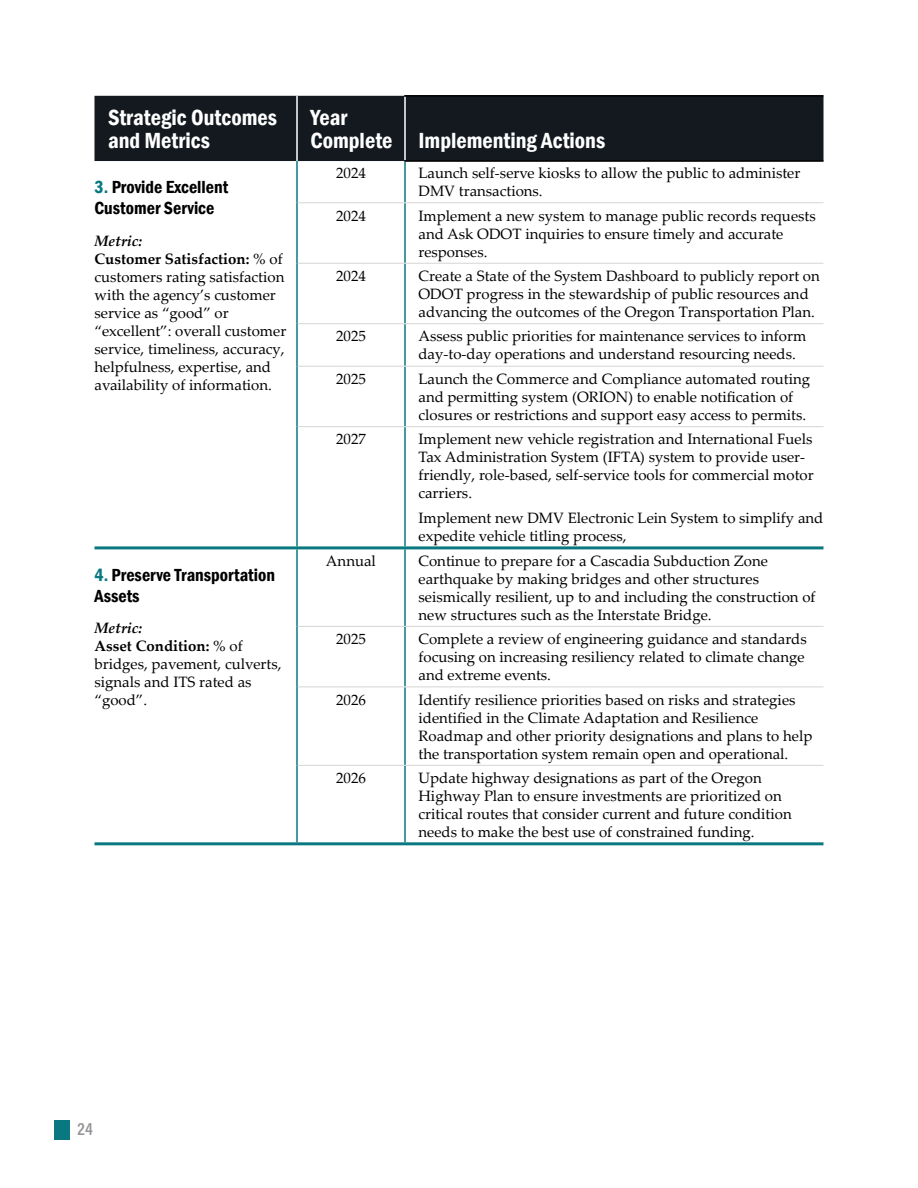
<style>
.page{position:relative;width:918px;height:1188px;background:#fff}
.page>*{position:absolute;margin:0;border:0;box-sizing:border-box;transform-origin:0 0}
.t1{font:600 condensed 22.5px/22.5px "Franklin Gothic";color:#fff}
.t2{font:600 condensed 18px/21px "Franklin Gothic";color:#000}
.t3{font:18px "Acumin Variable Concept";color:#939598}
.t4{font:15px/18px "Palatino Linotype";color:#000}
.s1{color:#097881}
.s2{font-weight:700;font-style:italic}
.s3{font-weight:700}
</style>
<div class="page">
<div style="left:54px;top:1120px;width:16px;height:19px;background:#097881"></div>
<div style="left:94px;top:96px;width:730px;height:65px;background:#13191f"></div>
<hr style="left:296px;top:161px;width:2px;height:42px;background:#097881">
<hr style="left:296px;top:203px;width:2px;height:60px;background:#097881">
<hr style="left:296px;top:263px;width:2px;height:61px;background:#097881">
<hr style="left:296px;top:324px;width:2px;height:42px;background:#097881">
<hr style="left:296px;top:366px;width:2px;height:61px;background:#097881">
<hr style="left:296px;top:427px;width:2px;height:119px;background:#097881">
<hr style="left:296px;top:549px;width:2px;height:77px;background:#097881">
<hr style="left:296px;top:626px;width:2px;height:61px;background:#097881">
<hr style="left:296px;top:687px;width:2px;height:78px;background:#097881">
<hr style="left:296px;top:765px;width:2px;height:77px;background:#097881">
<hr style="left:404px;top:162px;width:2px;height:40px;background:#097881">
<hr style="left:404px;top:203px;width:2px;height:60px;background:#097881">
<hr style="left:404px;top:264px;width:2px;height:59px;background:#097881">
<hr style="left:404px;top:324px;width:2px;height:42px;background:#097881">
<hr style="left:404px;top:367px;width:2px;height:59px;background:#097881">
<hr style="left:404px;top:427px;width:2px;height:119px;background:#097881">
<hr style="left:404px;top:549px;width:2px;height:77px;background:#097881">
<hr style="left:404px;top:627px;width:2px;height:60px;background:#097881">
<hr style="left:404px;top:687px;width:2px;height:78px;background:#097881">
<hr style="left:404px;top:766px;width:2px;height:76px;background:#097881">
<hr style="left:405px;top:202px;width:419px;height:1px;background:#d6d5d6">
<hr style="left:405px;top:263px;width:419px;height:1px;background:#d6d5d6">
<hr style="left:405px;top:323px;width:419px;height:1px;background:#d6d5d6">
<hr style="left:405px;top:366px;width:419px;height:1px;background:#d6d5d6">
<hr style="left:405px;top:426px;width:419px;height:1px;background:#d6d5d6">
<hr style="left:405px;top:626px;width:419px;height:1px;background:#d6d5d6">
<hr style="left:405px;top:687px;width:419px;height:1px;background:#d6d5d6">
<hr style="left:405px;top:765px;width:419px;height:1px;background:#d6d5d6">
<hr style="left:298px;top:202px;width:107px;height:1px;background:#d6d5d6">
<hr style="left:298px;top:263px;width:107px;height:1px;background:#d6d5d6">
<hr style="left:298px;top:323px;width:107px;height:1px;background:#d6d5d6">
<hr style="left:298px;top:366px;width:107px;height:1px;background:#d6d5d6">
<hr style="left:298px;top:426px;width:107px;height:1px;background:#d6d5d6">
<hr style="left:298px;top:626px;width:107px;height:1px;background:#d6d5d6">
<hr style="left:298px;top:687px;width:107px;height:1px;background:#d6d5d6">
<hr style="left:298px;top:765px;width:107px;height:1px;background:#d6d5d6">
<hr style="left:296px;top:96px;width:2px;height:65px;background:#fff">
<hr style="left:404px;top:97px;width:2px;height:63px;background:#fff">
<hr style="left:94px;top:842px;width:203px;height:3px;background:#097881">
<hr style="left:405px;top:842px;width:419px;height:3px;background:#097881">
<hr style="left:297px;top:546px;width:108px;height:3px;background:#097881">
<hr style="left:297px;top:842px;width:108px;height:3px;background:#097881">
<hr style="left:94px;top:546px;width:203px;height:3px;background:#097881">
<hr style="left:405px;top:546px;width:419px;height:3px;background:#097881">
<hr style="left:404px;top:95px;width:420px;height:2px;background:#000">
<hr style="left:404px;top:160px;width:420px;height:2px;background:#000">
<h1 class="t1" style="left:108px;top:106px;width:170px">Strategic Outcomes and Metrics</h1>
<h1 class="t1" style="left:310px;top:106px;width:296px">Year<br>Complete Implementing Actions</h1>
<p class="t2" style="left:94px;top:176px;width:135px"><span class="s1">3.</span> Provide Excellent<br>Customer Service</p>
<p class="t4" style="left:94px;top:231px;width:193px"><span class="s2">Metric:<br></span><span class="s3">Customer Satisfaction:</span> % of customers rating satisfaction with the agency’s customer service as “good” or “excellent”: overall customer service, timeliness, accuracy, helpfulness, expertise, and availability of information.</p>
<p class="t4" style="left:336px;top:163px;width:31px">2024</p>
<p class="t4" style="left:418px;top:163px;width:383px">Launch self-serve kiosks to allow the public to administer<br>DMV transactions.</p>
<p class="t4" style="left:336px;top:206px;width:31px">2024</p>
<p class="t4" style="left:418px;top:206px;width:399px">Implement a new system to manage public records requests and Ask ODOT inquiries to ensure timely and accurate responses.</p>
<p class="t4" style="left:336px;top:266px;width:31px">2024</p>
<p class="t4" style="left:418px;top:266px;width:403px">Create a State of the System Dashboard to publicly report on<br>ODOT progress in the stewardship of public resources and advancing the outcomes of the Oregon Transportation Plan.</p>
<p class="t4" style="left:336px;top:327px;width:31px">2025</p>
<p class="t4" style="left:418px;top:327px;width:389px">Assess public priorities for maintenance services to inform day-to-day operations and understand resourcing needs.</p>
<p class="t4" style="left:336px;top:369px;width:31px">2025</p>
<p class="t4" style="left:418px;top:369px;width:393px">Launch the Commerce and Compliance automated routing and permitting system (ORION) to enable notification of closures or restrictions and support easy access to permits.</p>
<p class="t4" style="left:336px;top:430px;width:31px">2027</p>
<p class="t4" style="left:418px;top:430px;width:397px">Implement new vehicle registration and International Fuels Tax Administration System (IFTA) system to provide user&shy;friendly, role-based, self-service tools for commercial motor carriers.</p>
<p class="t4" style="left:418px;top:508px;width:406px">Implement new DMV Electronic Lein System to simplify and expedite vehicle titling process,</p>
<p class="t2" style="left:94px;top:564px;width:182px"><span class="s1">4.</span> Preserve Transportation<br>Assets</p>
<p class="t4" style="left:94px;top:619px;width:189px"><span class="s2">Metric:<br></span><span class="s3">Asset Condition:</span> % of bridges, pavement, culverts, signals and ITS rated as “good”.</p>
<p class="t4" style="left:326px;top:551px;width:52px">Annual</p>
<p class="t4" style="left:418px;top:551px;width:399px">Continue to prepare for a Cascadia Subduction Zone earthquake by making bridges and other structures seismically resilient, up to and including the construction of new structures such as the Interstate Bridge.</p>
<p class="t4" style="left:336px;top:629px;width:31px">2025</p>
<p class="t4" style="left:418px;top:629px;width:390px">Complete a review of engineering guidance and standards focusing on increasing resiliency related to climate change and extreme events.</p>
<p class="t4" style="left:336px;top:690px;width:31px">2026</p>
<p class="t4" style="left:418px;top:690px;width:395px">Identify resilience priorities based on risks and strategies identified in the Climate Adaptation and Resilience Roadmap and other priority designations and plans to help the transportation system remain open and operational.</p>
<p class="t4" style="left:336px;top:768px;width:31px">2026</p>
<p class="t4" style="left:418px;top:768px;width:375px">Update highway designations as part of the Oregon Highway Plan to ensure investments are prioritized on critical routes that consider current and future condition needs to make the best use of constrained funding.</p>
<p class="t3" style="left:77px;top:1116px;width:17px">24</p>
</div>
